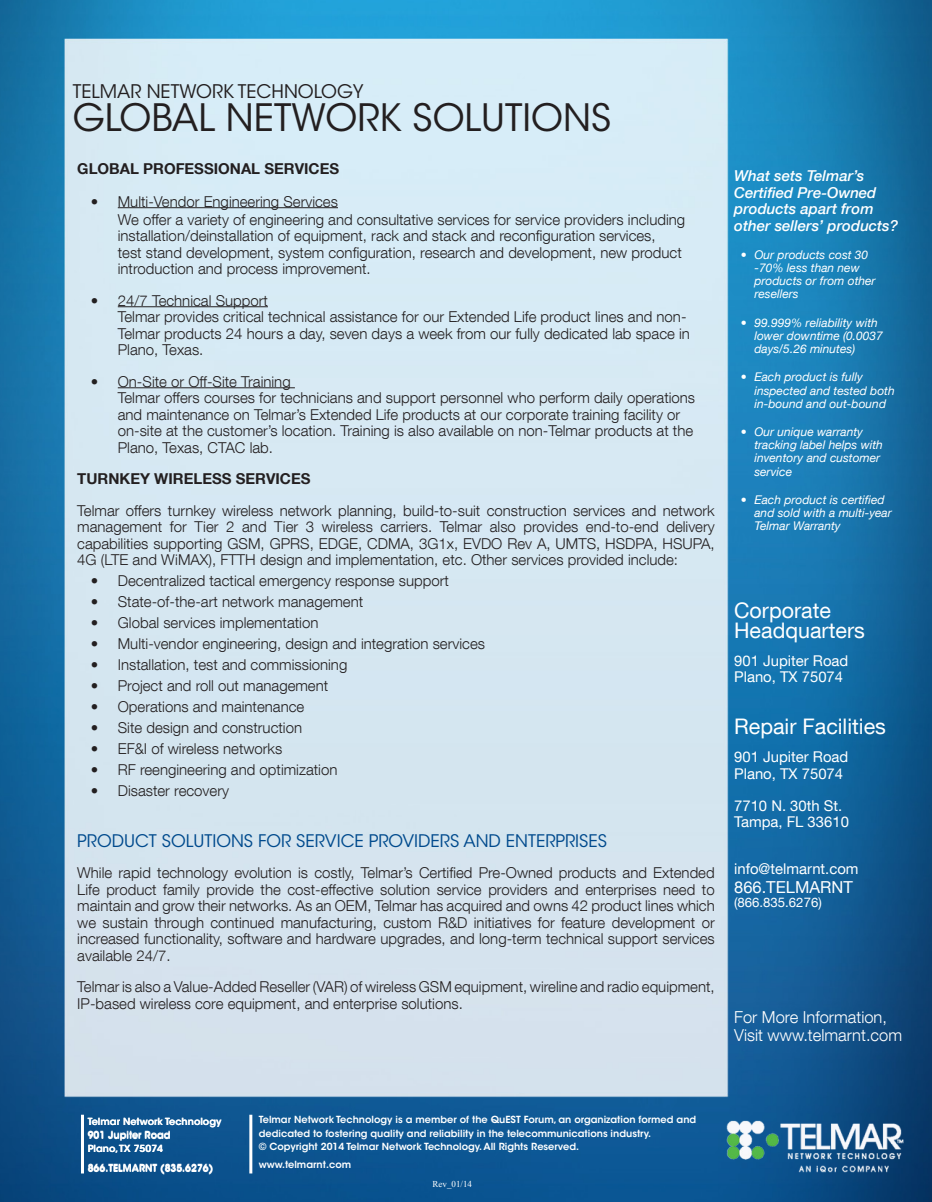
<style>
.page{position:relative;width:932px;height:1202px;background:#fff}
.page>*{position:absolute;margin:0;border:0;box-sizing:border-box;transform-origin:0 0}
.t1{font:37.5px "ITC Avant Garde Std";color:#231f20}
.t2{font:21.45px "Helvetica Neue LT Com";color:#fff}
.t3{font:18.6px "ITC Avant Garde Std";color:#231f20}
.t4{font:17.25px "ITC Avant Garde Std";color:#004a8d}
.t5{font:300 16.5px/18px "Helvetica Neue LT Com";color:#fff}
.t6{font:16.5px "Helvetica Neue LT Com";color:#fff}
.t7{font:300 15px/16.5px "Helvetica Neue LT Com";color:#231f20}
.t8{font:italic 500 15px/16.5px "Helvetica Neue LT Com";color:#fff}
.t9{font:700 15px "Helvetica Neue LT Com";color:#231f20}
.t10{font:14.85px "Helvetica Neue LT Com";color:#fff}
.t11{font:13.2px "Helvetica Neue LT Com";color:#fff}
.t12{font:italic 12px/13.2px "Helvetica Neue LT Com";color:#fff}
.t13{font:600 9.75px/13.5px "ITC Avant Garde Std";color:#fff}
.t14{font:9px "Times New Roman";color:#fff}
</style>
<div class="page">
<img style="left:0;top:0;width:932px;height:1202px">
<hr style="left:118px;top:207px;width:220px;height:1px;background:#231f20">
<hr style="left:118px;top:306px;width:150px;height:1px;background:#231f20">
<hr style="left:118px;top:387px;width:177px;height:1px;background:#231f20">
<hr style="left:81px;top:1114px;width:3px;height:59px;background:#fff">
<hr style="left:249px;top:1114px;width:3px;height:59px;background:#fff">
<img style="left:708px;top:1106px;width:216px;height:81px">
<p class="t3" style="left:73px;top:80px;width:292px">TELMAR NETWORK TECHNOLOGY</p>
<p class="t1" style="left:73px;top:95px;width:540px">GLOBAL NETWORK SOLUTIONS</p>
<p class="t9" style="left:77px;top:159px;width:263px">GLOBAL PROFESSIONAL SERVICES</p>
<p class="t7" style="left:118px;top:192px;width:569px;line-height:18px;text-indent:-27px">• Multi-Vendor Engineering Services<br>We offer a variety of engineering and consultative services for service providers including</p>
<p class="t7" style="left:118px;top:227px;width:565px">installation/deinstallation of equipment, rack and stack and reconfiguration services, test stand development, system configuration, research and development, new product introduction and process improvement.</p>
<p class="t7" style="left:118px;top:292px;width:573px;text-indent:-27px">• 24/7 Technical Support<br>Telmar provides critical technical assistance for our Extended Life product lines and non-Telmar products 24 hours a day, seven days a week from our fully dedicated lab space in Plano, Texas.</p>
<p class="t7" style="left:118px;top:373px;width:579px;text-indent:-27px">• On-Site or Off-Site Training<br>Telmar offers courses for technicians and support personnel who perform daily operations and maintenance on Telmar’s Extended Life products at our corporate training facility or on-site at the customer’s location. Training is also available on non-Telmar products at the Plano, Texas, CTAC lab.</p>
<p class="t9" style="left:77px;top:469px;width:235px">TURNKEY WIRELESS SERVICES</p>
<p class="t7" style="left:77px;top:502px;width:639px;text-align:justify">Telmar offers turnkey wireless network planning, build-to-suit construction services and network management for Tier 2 and Tier 3 wireless carriers. Telmar also provides end-to-end delivery capabilities supporting GSM, GPRS, EDGE, CDMA, 3G1x, EVDO Rev A, UMTS, HSDPA, HSUPA, 4G (LTE and WiMAX), FTTH design and implementation, etc. Other services provided include:</p>
<p class="t7" style="left:91px;top:572px;width:359px">• Decentralized tactical emergency response support</p>
<p class="t7" style="left:91px;top:593px;width:274px">• State-of-the-art network management</p>
<p class="t7" style="left:91px;top:614px;width:229px">• Global services implementation</p>
<p class="t7" style="left:91px;top:635px;width:396px">• Multi-vendor engineering, design and integration services</p>
<p class="t7" style="left:91px;top:656px;width:258px">• Installation, test and commissioning</p>
<p class="t7" style="left:91px;top:677px;width:239px">• Project and roll out management</p>
<p class="t7" style="left:91px;top:698px;width:215px">• Operations and maintenance</p>
<p class="t7" style="left:91px;top:719px;width:213px">• Site design and construction</p>
<p class="t7" style="left:91px;top:740px;width:193px">• EF&amp;I of wireless networks</p>
<p class="t7" style="left:91px;top:761px;width:248px">• RF reengineering and optimization</p>
<p class="t7" style="left:91px;top:782px;width:140px">• Disaster recovery</p>
<p class="t4" style="left:77px;top:830px;width:531px">PRODUCT SOLUTIONS FOR SERVICE PROVIDERS AND ENTERPRISES</p>
<p class="t7" style="left:77px;top:864px;width:639px;text-align:justify">While rapid technology evolution is costly, Telmar’s Certified Pre-Owned products and Extended Life product family provide the cost-effective solution service providers and enterprises need to maintain and grow their networks. As an OEM, Telmar has acquired and owns 42 product lines which we sustain through continued manufacturing, custom R&amp;D initiatives for feature development or increased functionality, software and hardware upgrades, and long-term technical support services available 24/7.</p>
<p class="t7" style="left:77px;top:978px;width:639px">Telmar is also a Value-Added Reseller (VAR) of wireless GSM equipment, wireline and radio equipment,<br>IP-based wireless core equipment, and enterprise solutions.</p>
<p class="t8" style="left:734px;top:167px;width:165px">What sets Telmar’s<br>Certified Pre-Owned products apart from other sellers’ products?</p>
<p class="t12" style="left:754px;top:248px;width:123px;text-indent:-14px">• Our products cost 30 -70% less than new products or from other resellers</p>
<p class="t12" style="left:754px;top:315px;width:130px;text-indent:-14px">• 99.999% reliability with lower downtime (0.0037 days/5.26 minutes)</p>
<p class="t12" style="left:754px;top:370px;width:142px;text-indent:-14px">• Each product is fully inspected and tested both in-bound and out-bound</p>
<p class="t12" style="left:754px;top:425px;width:130px;text-indent:-14px">• Our unique warranty tracking label helps with inventory and customer service</p>
<p class="t12" style="left:754px;top:492px;width:139px;text-indent:-14px">• Each product is certified and sold with a multi-year<br>Telmar Warranty</p>
<p class="t2" style="left:734px;top:597px;width:98px">Corporate</p>
<p class="t2" style="left:734px;top:617px;width:132px">Headquarters</p>
<p class="t10" style="left:734px;top:651px;width:116px">901 Jupiter Road</p>
<p class="t10" style="left:734px;top:667px;width:110px">Plano, TX 75074</p>
<p class="t2" style="left:734px;top:713px;width:153px">Repair Facilities</p>
<p class="t10" style="left:734px;top:748px;width:116px">901 Jupiter Road</p>
<p class="t10" style="left:734px;top:764px;width:110px">Plano, TX 75074</p>
<p class="t10" style="left:734px;top:796px;width:110px">7710 N. 30th St.</p>
<p class="t10" style="left:734px;top:812px;width:116px">Tampa, FL 33610</p>
<p class="t10" style="left:734px;top:859px;width:126px">info@telmarnt.com</p>
<p class="t6" style="left:734px;top:877px;width:120px">866.TELMARNT</p>
<p class="t11" style="left:734px;top:893px;width:89px">(866.835.6276)</p>
<p class="t5" style="left:734px;top:1008px;width:169px">For More Information,<br>Visit www.telmarnt.com</p>
<p class="t13" style="left:88px;top:1115px;width:135px">Telmar Network Technology<br>901 Jupiter Road</p>
<p class="t13" style="left:88px;top:1142px;width:77px">Plano, TX 75074</p>
<p class="t13" style="left:88px;top:1161px;width:127px">866.TELMARNT (835.6276)</p>
<p class="t13" style="left:259px;top:1113px;width:439px">Telmar Network Technology is a member of the QuEST Forum, an organization formed and dedicated to fostering quality and reliability in the telecommunications industry.</p>
<p class="t13" style="left:259px;top:1140px;width:322px">© Copyright 2014 Telmar Network Technology. All Rights Reserved.</p>
<p class="t13" style="left:259px;top:1158px;width:94px">www.telmarnt.com</p>
<p class="t14" style="left:432px;top:1177px;width:41px">Rev_01/14</p>
</div>
